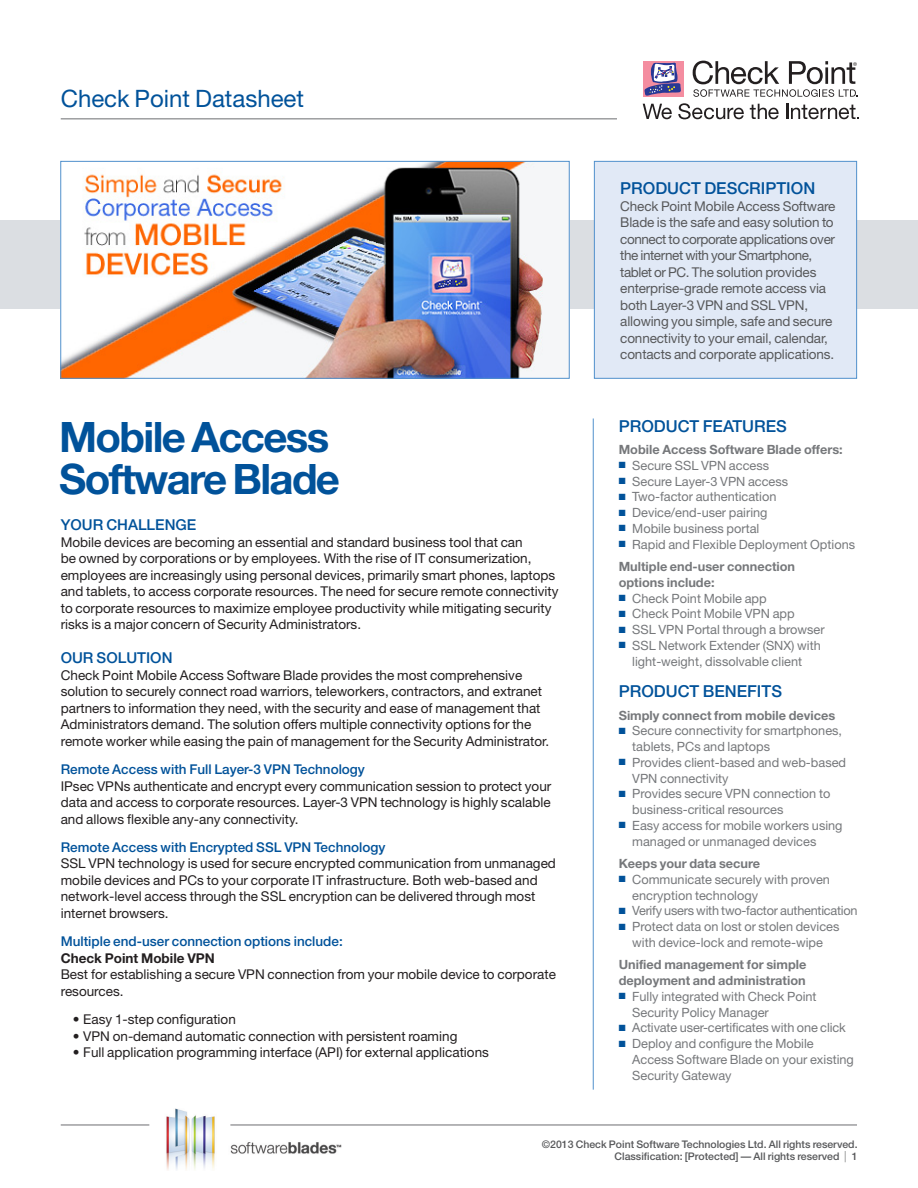
<style>
.page{position:relative;width:918px;height:1188px;background:#fff}
.page>*{position:absolute;margin:0;border:0;box-sizing:border-box;transform-origin:0 0}
.Main_Title{font:700 42px/42px "Helvetica Neue";letter-spacing:-.04em;color:#01529a}
.t1{font:24px "Helvetica Neue";color:#01529a}
.Description_Features{font:500 16.5px "Helvetica Neue";color:#01529a}
.Subhead_1{font:500 15px "Helvetica Neue";color:#01529a}
.Body_text{font:13.5px/16.5px "Helvetica Neue";color:#231f20}
.Body_text-2{font:13.5px/16.5px "Helvetica Neue";letter-spacing:-.01em;color:#57585a}
.Subhead_2{font:500 13.5px "Helvetica Neue";color:#01529a}
.Body_text-3{font:700 13.5px "Helvetica Neue";color:#231f20}
.side_bar_bullets{font:12.75px/15.8px "Helvetica Neue";color:#76787b}
.side_bar_bullets-2{font:700 12.75px/15.8px "Helvetica Neue";color:#76787b}
.side_bar_bullets-3{font:12.75px "Helvetica Neue";letter-spacing:-.02em;color:#76787b}
.t2{font:500 10.5px/12px "Helvetica Neue";color:#57585a;text-align:right}
.s1{color:#01529a}
.s2{font-size:15px}
</style>
<div class="page">
<hr style="left:61px;top:118px;width:556px;height:1px;background:#6c6d70">
<hr style="left:593px;top:418px;width:1px;height:672px;background:#5090cc">
<div style="left:0;top:220px;width:918px;height:89px;background:#dbdee2"></div>
<div style="left:643px;top:61px;width:41px;height:35px;background:#f48da0"></div>
<svg style="left:644px;top:63px;width:37px;height:33px"></svg>
<svg style="left:643px;top:104px;width:29px;height:15px"></svg>
<svg style="left:678px;top:103px;width:66px;height:16px"></svg>
<svg style="left:750px;top:104px;width:29px;height:15px"></svg>
<svg style="left:786px;top:104px;width:72px;height:15px"></svg>
<svg style="left:693px;top:61px;width:165px;height:36px"></svg>
<img style="left:166px;top:1108px;width:180px;height:62px">
<hr style="left:61px;top:1125px;width:88px;height:1px;background:#6c6d70">
<hr style="left:230px;top:1125px;width:627px;height:1px;background:#6c6d70">
<div style="left:594px;top:161px;width:263px;height:218px;background:#e1e9f6;border:1px solid #5090cc"></div>
<img style="left:62px;top:163px;width:506px;height:214px">
<div style="left:60px;top:161px;width:510px;height:218px;border:1px solid #5090cc"></div>
<h2 class="t1" style="left:61px;top:85px;width:245px">Check Point Datasheet</h2>
<p class="Main_Title" style="left:59px;top:415px;width:282px">Mobile Access<br>Software Blade</p>
<p class="Subhead_1" style="left:61px;top:516px;width:137px">YOUR CHALLENGE</p>
<p class="Body_text" style="left:61px;top:534px;width:499px">Mobile devices are becoming an essential and standard business tool that can<br>be owned by corporations or by employees. With the rise of IT consumerization, employees are increasingly using personal devices, primarily smart phones, laptops and tablets, to access corporate resources. The need for secure remote connectivity to corporate resources to maximize employee productivity while mitigating security risks is a major concern of Security Administrators.</p>
<p class="Subhead_1" style="left:61px;top:649px;width:113px">OUR SOLUTION</p>
<p class="Body_text" style="left:61px;top:666px;width:490px">Check Point Mobile Access Software Blade provides the most comprehensive solution to securely connect road warriors, teleworkers, contractors, and extranet partners to information they need, with the security and ease of management that Administrators demand. The solution offers multiple connectivity options for the remote worker while easing the pain of management for the Security Administrator.</p>
<p class="Subhead_2" style="left:61px;top:761px;width:306px">Remote Access with Full Layer-3 VPN Technology</p>
<p class="Body_text" style="left:61px;top:777px;width:492px;text-align:justify">IPsec VPNs authenticate and encrypt every communication session to protect your data and access to corporate resources. Layer-3 VPN technology is highly scalable and allows flexible any-any connectivity.</p>
<p class="Subhead_2" style="left:61px;top:839px;width:326px">Remote Access with Encrypted SSL VPN Technology</p>
<p class="Body_text" style="left:61px;top:855px;width:497px">SSL VPN technology is used for secure encrypted communication from unmanaged mobile devices and PCs to your corporate IT infrastructure. Both web-based and network-level access through the SSL encryption can be delivered through most internet browsers.</p>
<p class="Subhead_2" style="left:61px;top:933px;width:284px">Multiple end-user connection options include:</p>
<p class="Body_text-3" style="left:61px;top:950px;width:156px">Check Point Mobile VPN</p>
<p class="Body_text" style="left:61px;top:966px;width:497px">Best for establishing a secure VPN connection from your mobile device to corporate resources.</p>
<p class="Body_text" style="left:73px;top:1011px;width:165px">• Easy 1-step configuration</p>
<p class="Body_text" style="left:73px;top:1027px;width:386px">• VPN on-demand automatic connection with persistent roaming</p>
<p class="Body_text" style="left:73px;top:1044px;width:418px">• Full application programming interface (API) for external applications</p>
<p class="Description_Features" style="left:620px;top:178px;width:197px">PRODUCT DESCRIPTION</p>
<p class="Body_text-2" style="left:620px;top:197px;width:217px">Check Point Mobile Access Software Blade is the safe and easy solution to connect to corporate applications over the internet with your Smartphone, tablet or PC. The solution provides enterprise-grade remote access via both Layer-3 VPN and SSL VPN, allowing you simple, safe and secure connectivity to your email, calendar, contacts and corporate applications.</p>
<p class="Description_Features" style="left:619px;top:416px;width:170px">PRODUCT FEATURES</p>
<p class="side_bar_bullets-2" style="left:619px;top:442px;width:225px">Mobile Access Software Blade offers:</p>
<p class="side_bar_bullets" style="left:619px;top:457px;width:152px"><span class="s1">■</span> Secure SSL VPN access</p>
<p class="side_bar_bullets" style="left:619px;top:473px;width:171px"><span class="s1">■</span> Secure Layer-3 VPN access</p>
<p class="side_bar_bullets" style="left:619px;top:489px;width:159px"><span class="s1">■</span> Two-factor authentication</p>
<p class="side_bar_bullets" style="left:619px;top:505px;width:150px"><span class="s1">■</span> Device/end-user pairing</p>
<p class="side_bar_bullets" style="left:619px;top:520px;width:142px"><span class="s1">■</span> Mobile business portal</p>
<p class="side_bar_bullets" style="left:619px;top:536px;width:238px"><span class="s1">■</span> Rapid and Flexible Deployment Options</p>
<p class="side_bar_bullets-2" style="left:619px;top:559px;width:178px">Multiple end-user connection options include:</p>
<p class="side_bar_bullets" style="left:619px;top:590px;width:150px"><span class="s1">■</span> Check Point Mobile app</p>
<p class="side_bar_bullets" style="left:619px;top:606px;width:177px"><span class="s1">■</span> Check Point Mobile VPN app</p>
<p class="side_bar_bullets" style="left:619px;top:622px;width:207px"><span class="s1">■</span> SSL VPN Portal through a browser</p>
<p class="side_bar_bullets" style="left:619px;top:637px;width:204px;text-align:center"><span class="s1">■</span> SSL Network Extender (SNX) with light-weight, dissolvable client</p>
<p class="Description_Features" style="left:619px;top:682px;width:165px">PRODUCT BENEFITS</p>
<p class="side_bar_bullets-2" style="left:619px;top:707px;width:218px">Simply connect from mobile devices</p>
<p class="side_bar_bullets" style="left:632px;top:723px;width:211px;text-indent:-14px"><span class="s1">■</span> Secure connectivity for smartphones, tablets, PCs and laptops</p>
<p class="side_bar_bullets" style="left:632px;top:754px;width:215px;text-indent:-14px"><span class="s1">■</span> Provides client-based and web-based<br>VPN connectivity</p>
<p class="side_bar_bullets" style="left:632px;top:786px;width:200px;text-indent:-14px"><span class="s1">■</span> Provides secure VPN connection to business-critical resources</p>
<p class="side_bar_bullets" style="left:632px;top:817px;width:212px;text-indent:-14px"><span class="s1">■</span> Easy access for mobile workers using managed or unmanaged devices</p>
<p class="side_bar_bullets-2" style="left:619px;top:856px;width:143px">Keeps your data secure</p>
<p class="side_bar_bullets" style="left:632px;top:871px;width:199px;text-indent:-14px"><span class="s1">■</span> Communicate securely with proven encryption technology</p>
<p class="side_bar_bullets-3" style="left:619px;top:903px;width:240px"><span class="s1">■</span> Verify users with two-factor authentication</p>
<p class="side_bar_bullets" style="left:619px;top:919px;width:222px;text-align:center"><span class="s1">■</span> Protect data on lost or stolen devices with device-lock and remote-wipe</p>
<p class="side_bar_bullets-2" style="left:619px;top:957px;width:189px">Unified management for simple deployment and administration</p>
<p class="side_bar_bullets" style="left:632px;top:988px;width:186px;text-indent:-14px"><span class="s1">■</span> Fully integrated with Check Point<br>Security Policy Manager</p>
<p class="side_bar_bullets" style="left:619px;top:1020px;width:229px"><span class="s1">■</span> Activate user-certificates with one click</p>
<p class="side_bar_bullets" style="left:632px;top:1036px;width:223px;text-indent:-14px"><span class="s1">■</span> Deploy and configure the Mobile<br>Access Software Blade on your existing<br>Security Gateway</p>
<p class="t2" style="left:542px;top:1138px;width:317px">©2013 Check Point Software Technologies Ltd. All rights reserved.<br>Classification: [Protected] — All rights reserved <span class="s2">|</span> 1</p>
</div>
